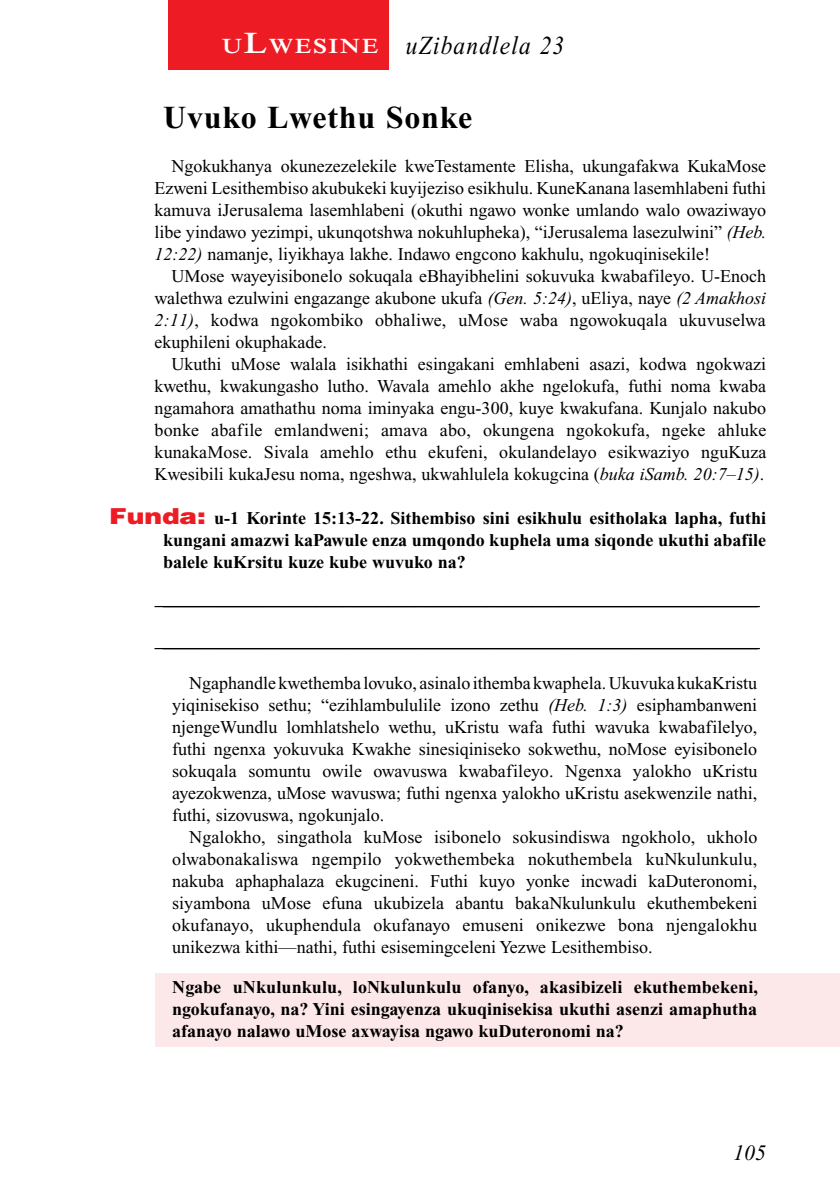
<style>
.page{position:relative;width:840px;height:1191px;background:#fff}
.page>*{position:absolute;margin:0;border:0;box-sizing:border-box;transform-origin:0 0}
.t1{font:700 32px "Times New Roman PS Std";letter-spacing:.025em;color:#000}
.t2{font:italic 26px "Times New Roman PS Std";letter-spacing:.05em;color:#000;scale:.9 1}
.t3{font:italic 22px "Times New Roman PS Std";color:#000}
.t4{font:18px/22px "Times New Roman PS Std";color:#000;text-align:justify}
.t5{font:700 18px/22px "Times New Roman PS Std";color:#000;text-align:justify}
.s1{font-family:"Times NRMT Std";font-weight:600;font-style:normal;font-size:21px;color:#fff}
.s2{font-family:"Times NRMT Std";font-weight:600;font-style:normal;font-size:30px;color:#fff}
.s3{font-style:italic}
.s4{font-family:"Helvetica LT Std";font-weight:900;font-size:22px;color:#ed1c24}
</style>
<div class="page">
<div style="left:168px;top:0;width:220px;height:69px;background:#ed1c24"></div>
<div style="left:155px;top:973px;width:684px;height:73px;background:#fde8e9"></div>
<hr style="left:154px;top:606px;width:605px;height:1px;background:#000">
<hr style="left:154px;top:648px;width:605px;height:1px;background:#000">
<h2 class="t2" style="left:221px;top:32px;width:382px"><span class="s1">U</span><span class="s2">L</span><span class="s1">WESINE</span> uZibandlela 23</h2>
<h1 class="t1" style="left:163px;top:99px;width:310px">Uvuko Lwethu Sonke</h1>
<p class="t4" style="left:154px;top:155px;width:613px;text-indent:17px">Ngokukhanya okunezezelekile kweTestamente Elisha, ukungafakwa KukaMose Ezweni Lesithembiso akubukeki kuyijeziso esikhulu. KuneKanana lasemhlabeni futhi kamuva iJerusalema lasemhlabeni (okuthi ngawo wonke umlando walo owaziwayo libe yindawo yezimpi, ukunqotshwa nokuhlupheka), “iJerusalema lasezulwini” <span class="s3">(Heb.<br>12:22)</span> namanje, liyikhaya lakhe. Indawo engcono kakhulu, ngokuqinisekile!</p>
<p class="t4" style="left:154px;top:265px;width:613px;text-indent:17px">UMose wayeyisibonelo sokuqala eBhayibhelini sokuvuka kwabafileyo. U-Enoch walethwa ezulwini engazange akubone ukufa <span class="s3">(Gen. 5:24)</span>, uEliya, naye <span class="s3">(2 Amakhosi 2:11)</span>, kodwa ngokombiko obhaliwe, uMose waba ngowokuqala ukuvuselwa ekuphileni okuphakade.</p>
<p class="t4" style="left:154px;top:353px;width:613px;text-indent:17px">Ukuthi uMose walala isikhathi esingakani emhlabeni asazi, kodwa ngokwazi kwethu, kwakungasho lutho. Wavala amehlo akhe ngelokufa, futhi noma kwaba ngamahora amathathu noma iminyaka engu-300, kuye kwakufana. Kunjalo nakubo bonke abafile emlandweni; amava abo, okungena ngokokufa, ngeke ahluke kunakaMose. Sivala amehlo ethu ekufeni, okulandelayo esikwaziyo nguKuza Kwesibili kukaJesu noma, ngeshwa, ukwahlulela kokugcina (<span class="s3">buka iSamb. 20:7–15)</span>.</p>
<p class="t5" style="left:163px;top:507px;width:604px;text-indent:-54px"><span class="s4">Funda:</span> u-1 Korinte 15:13-22. Sithembiso sini esikhulu esitholaka lapha, futhi kungani amazwi kaPawule enza umqondo kuphela uma siqonde ukuthi abafile balele kuKrsitu kuze kube wuvuko na?</p>
<p class="t4" style="left:172px;top:672px;width:586px;text-indent:17px">Ngaphandle kwethemba lovuko, asinalo ithemba kwaphela. Ukuvuka kukaKristu yiqinisekiso sethu; “ezihlambululile izono zethu <span class="s3">(Heb. 1:3)</span> esiphambanweni njengeWundlu lomhlatshelo wethu, uKristu wafa futhi wavuka kwabafilelyo, futhi ngenxa yokuvuka Kwakhe sinesiqiniseko sokwethu, noMose eyisibonelo sokuqala somuntu owile owavuswa kwabafileyo. Ngenxa yalokho uKristu ayezokwenza, uMose wavuswa; futhi ngenxa yalokho uKristu asekwenzile nathi, futhi, sizovuswa, ngokunjalo.</p>
<p class="t4" style="left:172px;top:826px;width:586px;text-indent:17px">Ngalokho, singathola kuMose isibonelo sokusindiswa ngokholo, ukholo olwabonakaliswa ngempilo yokwethembeka nokuthembela kuNkulunkulu, nakuba aphaphalaza ekugcineni. Futhi kuyo yonke incwadi kaDuteronomi, siyambona uMose efuna ukubizela abantu bakaNkulunkulu ekuthembekeni okufanayo, ukuphendula okufanayo emuseni onikezwe bona njengalokhu unikezwa kithi—nathi, futhi esisemingceleni Yezwe Lesithembiso.</p>
<p class="t5" style="left:172px;top:975px;width:587px">Ngabe uNkulunkulu, loNkulunkulu ofanyo, akasibizeli ekuthembekeni, ngokufanayo, na? Yini esingayenza ukuqinisekisa ukuthi asenzi amaphutha afanayo nalawo uMose axwayisa ngawo kuDuteronomi na?</p>
<p class="t3" style="left:732px;top:1140px;width:34px">105</p>
</div>
